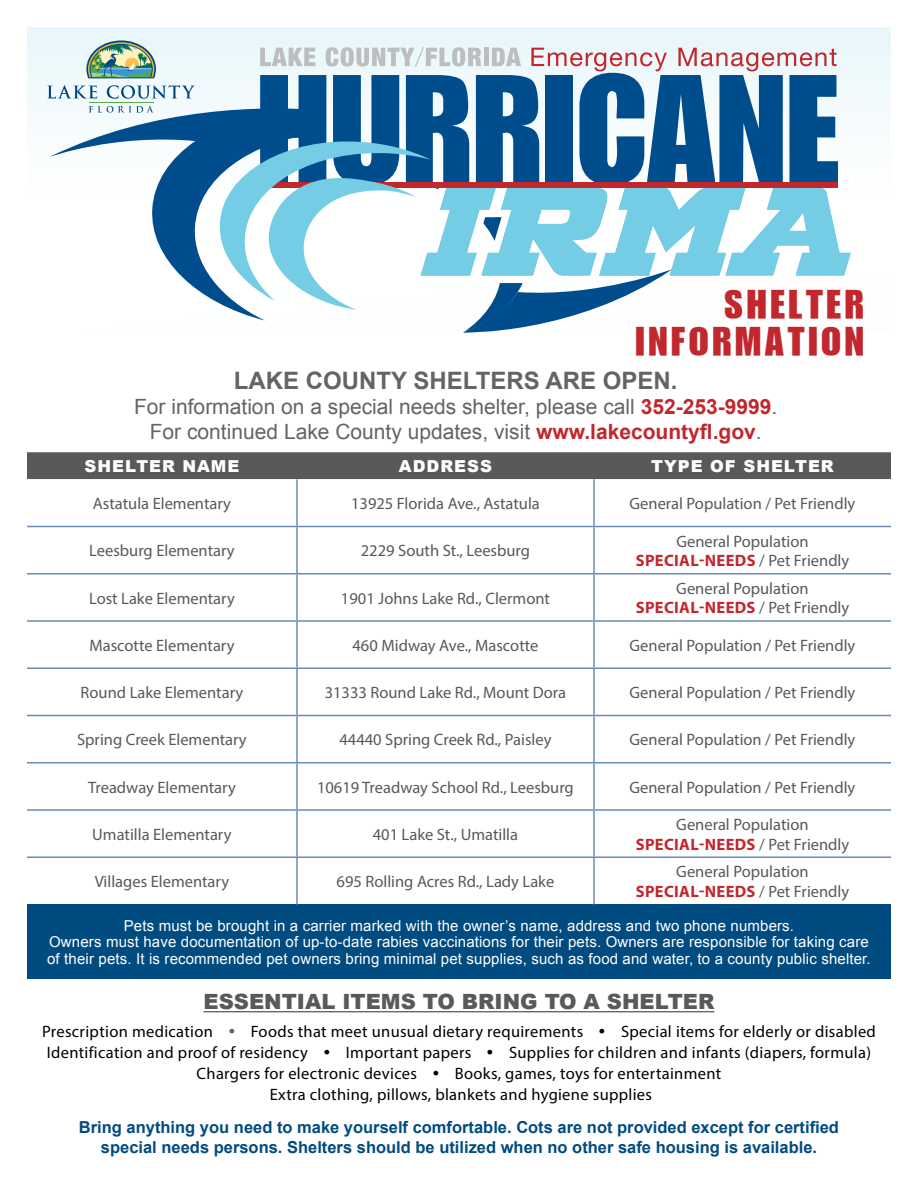
<style>
.page{position:relative;width:918px;height:1188px;background:#fff}
.page>*{position:absolute;margin:0;border:0;box-sizing:border-box;transform-origin:0 0}
.t1{font:39.15px/37.5px "GENUINE";letter-spacing:.09em;color:#c1272d;text-align:right;scale:1.06 1}
.t2{font:700 24px "Arial";color:#636466}
.t3{font:21px/25.2px "Arial";color:#636466;text-align:center}
.t4{font:900 21px "Arial";color:#58595b}
.t5{font:16.5px/19.5px "Myriad Pro";color:#58595b;text-align:center}
.t6{font:16.5px/21px "Myriad Pro";letter-spacing:.02em;color:#000;text-align:center}
.t7{font:700 16.5px/19.8px "Arial";color:#004b80;text-align:center}
.t8{font:900 16.5px "Arial";letter-spacing:.06em;color:#fff}
.t9{font:15px/16.5px "Arial";letter-spacing:.01em;color:#fff;text-align:center}
.s1{font-weight:700;color:#c1272d}
.s2{font-size:22.5px;color:#636466}
.s3{font-size:22.5px}
</style>
<div class="page">
<svg style="left:49px;top:106px;width:169px;height:197px"></svg>
<svg style="left:218px;top:47px;width:643px;height:286px"></svg>
<svg style="left:86px;top:41px;width:70px;height:38px;background:#8ab09b"></svg>
<svg style="left:47px;top:85px;width:50px;height:14px"></svg>
<svg style="left:107px;top:85px;width:88px;height:14px"></svg>
<svg style="left:89px;top:106px;width:64px;height:7px"></svg>
<hr style="left:89px;top:102px;width:65px;height:1px;background:#5aae41">
<hr style="left:204px;top:1011px;width:510px;height:1px;background:#58595b">
<div style="left:27px;top:452px;width:864px;height:27px;background:#58595b"></div>
<svg style="left:27px;top:479px;width:864px;height:238px"></svg>
<div style="left:27px;top:904px;width:864px;height:75px;background:#004b80"></div>
<hr style="left:296px;top:479px;width:2px;height:47px;background:#6a8cb6">
<hr style="left:593px;top:479px;width:2px;height:47px;background:#6a8cb6">
<hr style="left:27px;top:526px;width:270px;height:1px;background:#6a8cb6">
<hr style="left:297px;top:526px;width:297px;height:1px;background:#6a8cb6">
<hr style="left:296px;top:527px;width:2px;height:46px;background:#6a8cb6">
<hr style="left:594px;top:526px;width:297px;height:1px;background:#6a8cb6">
<hr style="left:593px;top:527px;width:2px;height:46px;background:#6a8cb6">
<hr style="left:27px;top:573px;width:270px;height:1px;background:#6a8cb6">
<hr style="left:297px;top:573px;width:297px;height:1px;background:#6a8cb6">
<hr style="left:296px;top:574px;width:2px;height:46px;background:#6a8cb6">
<hr style="left:594px;top:573px;width:297px;height:1px;background:#6a8cb6">
<hr style="left:593px;top:574px;width:2px;height:46px;background:#6a8cb6">
<hr style="left:27px;top:620px;width:270px;height:2px;background:#6a8cb6">
<hr style="left:297px;top:620px;width:297px;height:2px;background:#6a8cb6">
<hr style="left:296px;top:622px;width:2px;height:46px;background:#6a8cb6">
<hr style="left:594px;top:620px;width:297px;height:2px;background:#6a8cb6">
<hr style="left:593px;top:622px;width:2px;height:46px;background:#6a8cb6">
<hr style="left:27px;top:668px;width:270px;height:1px;background:#6a8cb6">
<hr style="left:297px;top:668px;width:297px;height:1px;background:#6a8cb6">
<hr style="left:296px;top:669px;width:2px;height:46px;background:#6a8cb6">
<hr style="left:594px;top:668px;width:297px;height:1px;background:#6a8cb6">
<hr style="left:593px;top:669px;width:2px;height:46px;background:#6a8cb6">
<hr style="left:27px;top:715px;width:270px;height:1px;background:#6a8cb6">
<hr style="left:297px;top:715px;width:297px;height:1px;background:#6a8cb6">
<hr style="left:296px;top:716px;width:2px;height:46px;background:#6a8cb6">
<hr style="left:594px;top:715px;width:297px;height:1px;background:#6a8cb6">
<hr style="left:593px;top:716px;width:2px;height:46px;background:#6a8cb6">
<hr style="left:27px;top:762px;width:270px;height:2px;background:#6a8cb6">
<hr style="left:297px;top:762px;width:297px;height:2px;background:#6a8cb6">
<hr style="left:296px;top:764px;width:2px;height:45px;background:#6a8cb6">
<hr style="left:594px;top:762px;width:297px;height:2px;background:#6a8cb6">
<hr style="left:593px;top:764px;width:2px;height:45px;background:#6a8cb6">
<hr style="left:27px;top:809px;width:270px;height:2px;background:#6a8cb6">
<hr style="left:297px;top:809px;width:297px;height:2px;background:#6a8cb6">
<hr style="left:296px;top:811px;width:2px;height:45px;background:#6a8cb6">
<hr style="left:594px;top:809px;width:297px;height:2px;background:#6a8cb6">
<hr style="left:593px;top:811px;width:2px;height:45px;background:#6a8cb6">
<hr style="left:27px;top:856px;width:270px;height:2px;background:#6a8cb6">
<hr style="left:297px;top:856px;width:297px;height:2px;background:#6a8cb6">
<hr style="left:296px;top:858px;width:2px;height:46px;background:#6a8cb6">
<hr style="left:594px;top:856px;width:297px;height:2px;background:#6a8cb6">
<hr style="left:593px;top:858px;width:2px;height:46px;background:#6a8cb6">
<h1 class="t1" style="left:636px;top:285px;width:217px">SHELTER<br>INFORMATION</h1>
<h2 class="t2" style="left:234px;top:364px;width:445px">LAKE COUNTY SHELTERS ARE OPEN.</h2>
<p class="t3" style="left:134px;top:394px;width:645px">For information on a special needs shelter, please call <span class="s1">352-253-9999</span>.<br>For continued Lake County updates, visit <span class="s1">www.lakecountyfl.gov</span>.</p>
<p class="t8" style="left:85px;top:454px;width:156px">SHELTER NAME</p>
<p class="t8" style="left:399px;top:454px;width:95px">ADDRESS</p>
<p class="t8" style="left:651px;top:454px;width:184px">TYPE OF SHELTER</p>
<p class="t5" style="left:93px;top:494px;width:140px">Astatula Elementary</p>
<p class="t5" style="left:351px;top:494px;width:190px">13925 Florida Ave., Astatula</p>
<p class="t5" style="left:630px;top:494px;width:227px">General Population / Pet Friendly</p>
<p class="t5" style="left:89px;top:541px;width:147px">Leesburg Elementary</p>
<p class="t5" style="left:361px;top:541px;width:171px">2229 South St., Leesburg</p>
<p class="t5" style="left:636px;top:531px;width:215px">General Population<br><span class="s1">SPECIAL-NEEDS</span> / Pet Friendly</p>
<p class="t5" style="left:89px;top:588px;width:147px">Lost Lake Elementary</p>
<p class="t5" style="left:341px;top:588px;width:211px">1901 Johns Lake Rd., Clermont</p>
<p class="t5" style="left:636px;top:578px;width:215px">General Population<br><span class="s1">SPECIAL-NEEDS</span> / Pet Friendly</p>
<p class="t5" style="left:89px;top:635px;width:147px">Mascotte Elementary</p>
<p class="t5" style="left:353px;top:635px;width:187px">460 Midway Ave., Mascotte</p>
<p class="t5" style="left:630px;top:635px;width:227px">General Population / Pet Friendly</p>
<p class="t5" style="left:81px;top:683px;width:164px">Round Lake Elementary</p>
<p class="t5" style="left:325px;top:683px;width:243px">31333 Round Lake Rd., Mount Dora</p>
<p class="t5" style="left:630px;top:683px;width:227px">General Population / Pet Friendly</p>
<p class="t5" style="left:77px;top:730px;width:171px">Spring Creek Elementary</p>
<p class="t5" style="left:339px;top:730px;width:214px">44440 Spring Creek Rd., Paisley</p>
<p class="t5" style="left:630px;top:730px;width:227px">General Population / Pet Friendly</p>
<p class="t5" style="left:88px;top:777px;width:149px">Treadway Elementary</p>
<p class="t5" style="left:317px;top:777px;width:258px">10619 Treadway School Rd., Leesburg</p>
<p class="t5" style="left:629px;top:777px;width:227px">General Population / Pet Friendly</p>
<p class="t5" style="left:92px;top:824px;width:141px">Umatilla Elementary</p>
<p class="t5" style="left:373px;top:824px;width:147px">401 Lake St., Umatilla</p>
<p class="t5" style="left:636px;top:815px;width:215px">General Population<br><span class="s1">SPECIAL-NEEDS</span> / Pet Friendly</p>
<p class="t5" style="left:95px;top:872px;width:136px">Villages Elementary</p>
<p class="t5" style="left:337px;top:872px;width:219px">695 Rolling Acres Rd., Lady Lake</p>
<p class="t5" style="left:636px;top:862px;width:215px">General Population<br><span class="s1">SPECIAL-NEEDS</span> / Pet Friendly</p>
<p class="t9" style="left:47px;top:917px;width:825px">Pets must be brought in a carrier marked with the owner’s name, address and two phone numbers.<br>Owners must have documentation of up-to-date rabies vaccinations for their pets. Owners are responsible for taking care of their pets. It is recommended pet owners bring minimal pet supplies, such as food and water, to a county public shelter.</p>
<p class="t4" style="left:204px;top:986px;width:512px">ESSENTIAL ITEMS TO BRING TO A SHELTER</p>
<p class="t6" style="left:42px;top:1021px;width:835px">Prescription medication <span class="s2">•</span> Foods that meet unusual dietary requirements <span class="s3">•</span> Special items for elderly or disabled Identification and proof of residency <span class="s3">•</span> Important papers <span class="s3">•</span> Supplies for children and infants (diapers, formula)<br>Chargers for electronic devices <span class="s3">•</span> Books, games, toys for entertainment<br>Extra clothing, pillows, blankets and hygiene supplies</p>
<p class="t7" style="left:79px;top:1118px;width:762px">Bring anything you need to make yourself comfortable. Cots are not provided except for certified special needs persons. Shelters should be utilized when no other safe housing is available.</p>
</div>
